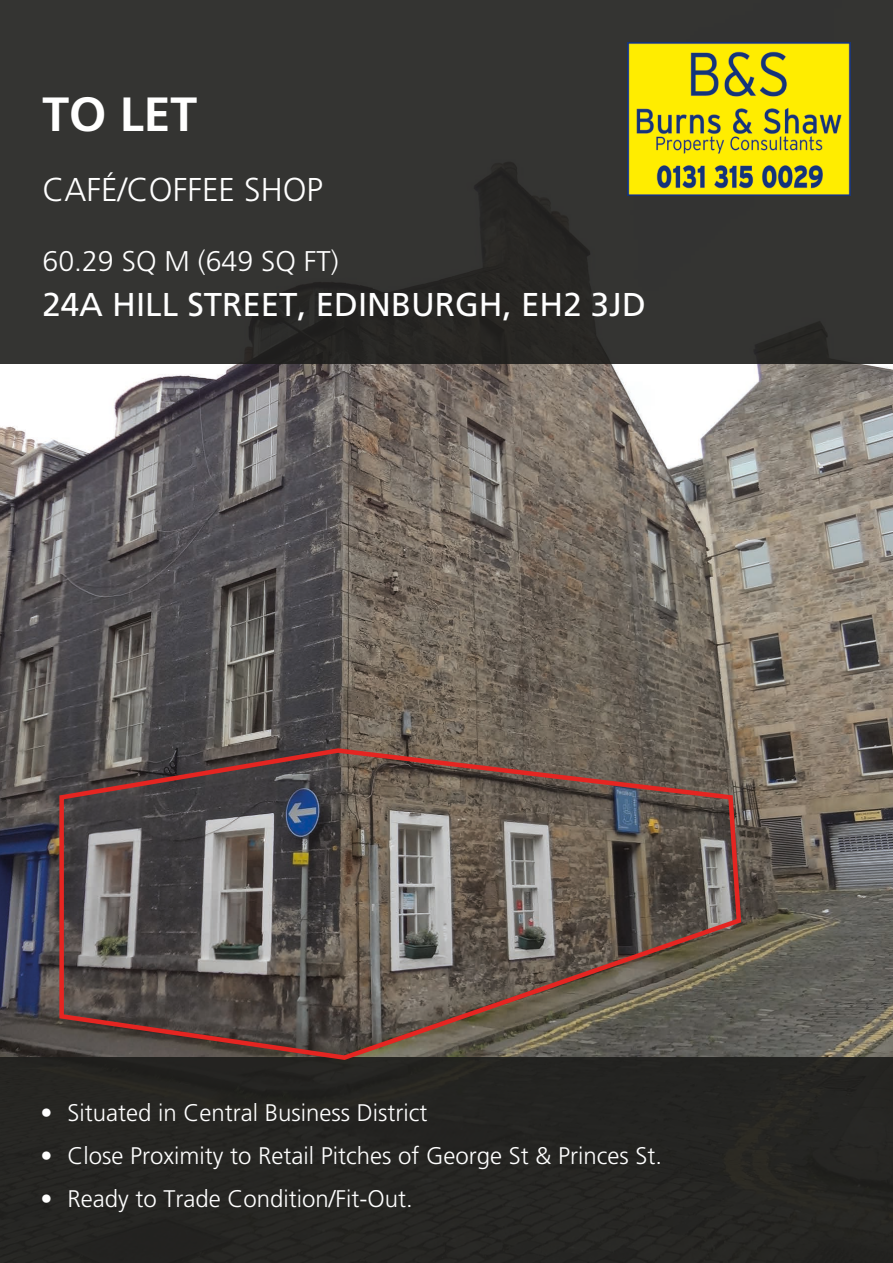
<style>
.page{position:relative;width:893px;height:1263px;background:#fff}
.page>*{position:absolute;margin:0;border:0;box-sizing:border-box;transform-origin:0 0}
.t1{font:700 48px "Frutiger";color:#fff}
.t2{font:33px "Frutiger";color:#fff}
.t3{font:300 33px "Frutiger";color:#fff}
.t4{font:300 28.5px "Frutiger";color:#fff}
.t5{font:300 24px "Frutiger";color:#fff}
</style>
<div class="page">
<img style="left:0;top:364px;width:893px;height:694px">
<div style="left:0;top:0;width:893px;height:364px;background:linear-gradient(to bottom,#353634,#2f2f2c)"></div>
<div style="left:0;top:1058px;width:893px;height:205px;background:#252522"></div>
<img style="left:627px;top:43px;width:223px;height:153px">
<svg style="left:56px;top:746px;width:687px;height:314px;background:#665a55"></svg>
<h1 class="t1" style="left:43px;top:86px;width:156px">TO LET</h1>
<h2 class="t3" style="left:43px;top:171px;width:282px">CAFÉ/COFFEE SHOP</h2>
<p class="t4" style="left:43px;top:245px;width:298px">60.29 SQ M (649 SQ FT)</p>
<h2 class="t2" style="left:43px;top:285px;width:605px">24A HILL STREET, EDINBURGH, EH2 3JD</h2>
<p class="t5" style="left:40px;top:1099px;width:389px">• Situated in Central Business District</p>
<p class="t5" style="left:40px;top:1142px;width:623px">• Close Proximity to Retail Pitches of George St &amp; Princes St.</p>
<p class="t5" style="left:40px;top:1185px;width:374px">• Ready to Trade Condition/Fit-Out.</p>
</div>
